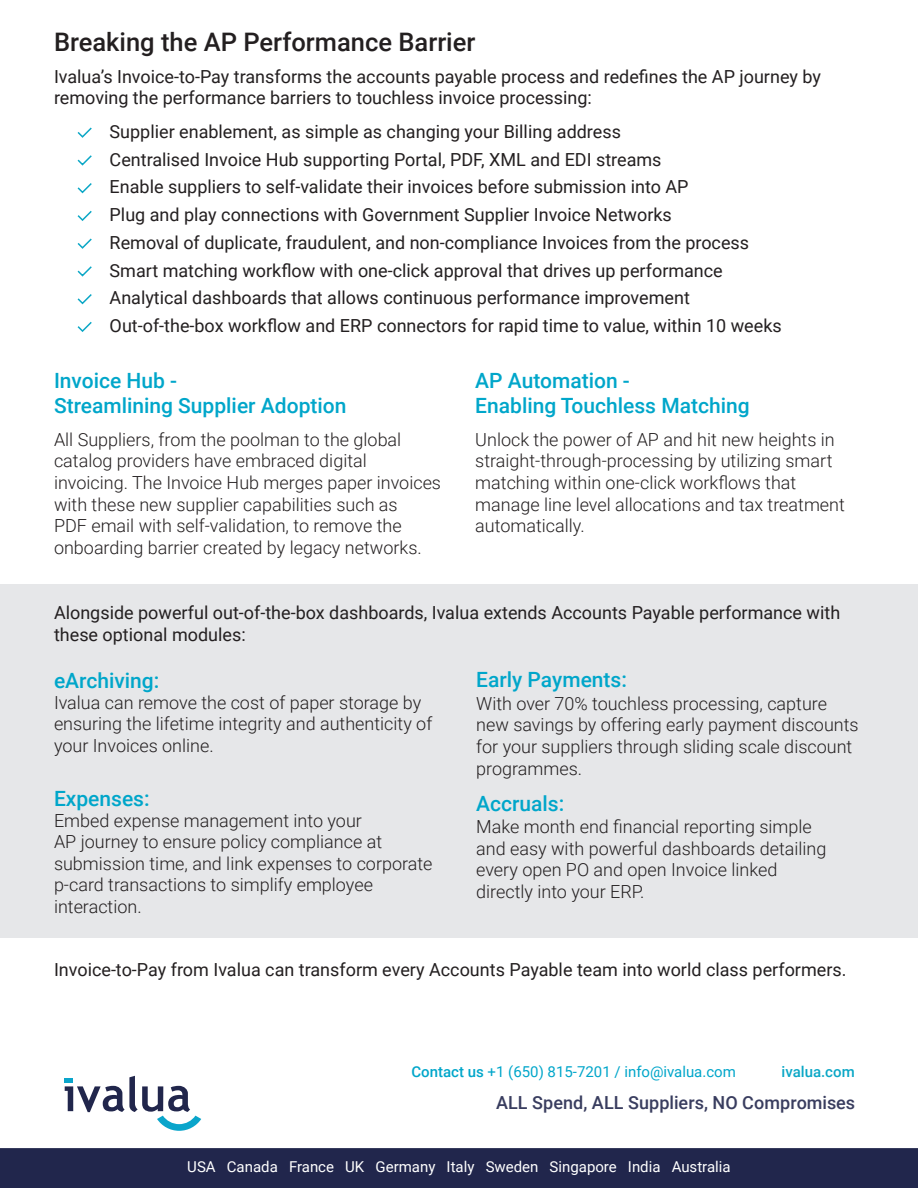
<style>
.page{position:relative;width:918px;height:1188px;background:#fff}
.page>*{position:absolute;margin:0;border:0;box-sizing:border-box;transform-origin:0 0}
.t1{font:500 25.5px "Roboto";color:#231f20}
.t2{font:500 21px/25.2px "Roboto";color:#00a6ca}
.t3{font:300 18px/21.6px "Roboto";color:#231f20}
.Body_Heading{font:18px/21.6px "Roboto";color:#231f20}
.Body_Heading-2{font:500 18px "Roboto";letter-spacing:.005em;color:#393d5f}
.t4{font:15px "Roboto";color:#fff}
.t5{font:15px "Roboto";color:#00a6ca}
.t6{font:500 15px "Roboto";color:#0ba7c6}
.s1{font-weight:500}
</style>
<div class="page">
<div style="left:0;top:585px;width:918px;height:353px;background:#e6e7e9"></div>
<div style="left:0;top:1148px;width:918px;height:40px;background:#21264c"></div>
<svg style="left:65px;top:1076px;width:136px;height:55px"></svg>
<svg style="left:77px;top:127px;width:15px;height:11px"></svg>
<svg style="left:77px;top:155px;width:15px;height:11px"></svg>
<svg style="left:77px;top:183px;width:15px;height:11px"></svg>
<svg style="left:77px;top:210px;width:15px;height:11px"></svg>
<svg style="left:77px;top:238px;width:15px;height:11px"></svg>
<svg style="left:77px;top:266px;width:15px;height:11px"></svg>
<svg style="left:77px;top:294px;width:15px;height:11px"></svg>
<svg style="left:77px;top:321px;width:15px;height:11px"></svg>
<p class="t1" style="left:54px;top:24px;width:423px">Breaking the AP Performance Barrier</p>
<p class="Body_Heading" style="left:54px;top:65px;width:768px">Ivalua’s Invoice-to-Pay transforms the accounts payable process and redefines the AP journey by removing the performance barriers to touchless invoice processing:</p>
<p class="Body_Heading" style="left:110px;top:120px;width:513px">Supplier enablement, as simple as changing your Billing address</p>
<p class="Body_Heading" style="left:110px;top:148px;width:553px">Centralised Invoice Hub supporting Portal, PDF, XML and EDI streams</p>
<p class="Body_Heading" style="left:110px;top:176px;width:581px">Enable suppliers to self-validate their invoices before submission into AP</p>
<p class="Body_Heading" style="left:110px;top:203px;width:564px">Plug and play connections with Government Supplier Invoice Networks</p>
<p class="Body_Heading" style="left:110px;top:231px;width:641px">Removal of duplicate, fraudulent, and non-compliance Invoices from the process</p>
<p class="Body_Heading" style="left:110px;top:259px;width:615px">Smart matching workflow with one-click approval that drives up performance</p>
<p class="Body_Heading" style="left:110px;top:287px;width:582px">Analytical dashboards that allows continuous performance improvement</p>
<p class="Body_Heading" style="left:110px;top:314px;width:674px">Out-of-the-box workflow and ERP connectors for rapid time to value, within 10 weeks</p>
<p class="t2" style="left:54px;top:367px;width:294px">Invoice Hub -<br>Streamlining Supplier Adoption</p>
<p class="t2" style="left:475px;top:367px;width:276px">AP Automation -<br>Enabling Touchless Matching</p>
<p class="t3" style="left:54px;top:428px;width:389px">All Suppliers, from the poolman to the global catalog providers have embraced digital invoicing. The Invoice Hub merges paper invoices with these new supplier capabilities such as<br>PDF email with self-validation, to remove the onboarding barrier created by legacy networks.</p>
<p class="t3" style="left:475px;top:428px;width:371px">Unlock the power of AP and hit new heights in straight-through-processing by utilizing smart matching within one-click workflows that manage line level allocations and tax treatment automatically.</p>
<p class="Body_Heading" style="left:54px;top:602px;width:788px">Alongside powerful out-of-the-box dashboards, Ivalua extends Accounts Payable performance with these optional modules:</p>
<p class="t2" style="left:54px;top:667px;width:107px">eArchiving:</p>
<p class="t2" style="left:476px;top:666px;width:152px">Early Payments:</p>
<p class="t3" style="left:54px;top:691px;width:380px">Ivalua can remove the cost of paper storage by ensuring the lifetime integrity and authenticity of your Invoices online.</p>
<p class="t3" style="left:476px;top:692px;width:384px">With over 70% touchless processing, capture new savings by offering early payment discounts for your suppliers through sliding scale discount programmes.</p>
<p class="t3" style="left:54px;top:809px;width:380px">Embed expense management into your<br>AP journey to ensure policy compliance at submission time, and link expenses to corporate p-card transactions to simplify employee interaction.</p>
<p class="t3" style="left:476px;top:815px;width:352px">Make month end financial reporting simple and easy with powerful dashboards detailing every open PO and open Invoice linked directly into your ERP.</p>
<p class="t2" style="left:54px;top:785px;width:97px">Expenses:</p>
<p class="t2" style="left:476px;top:790px;width:90px">Accruals:</p>
<p class="Body_Heading" style="left:54px;top:958px;width:794px">Invoice-to-Pay from Ivalua can transform every Accounts Payable team into world class performers.</p>
<p class="t5" style="left:411px;top:1061px;width:326px"><span class="s1">Contact us</span> +1 (650) 815-7201 / info@ivalua.com</p>
<p class="t6" style="left:782px;top:1061px;width:75px">ivalua.com</p>
<p class="Body_Heading-2" style="left:496px;top:1090px;width:361px">ALL Spend, ALL Suppliers, NO Compromises</p>
<p class="t4" style="left:187px;top:1156px;width:545px">USA Canada France UK Germany Italy Sweden Singapore India Australia</p>
</div>
